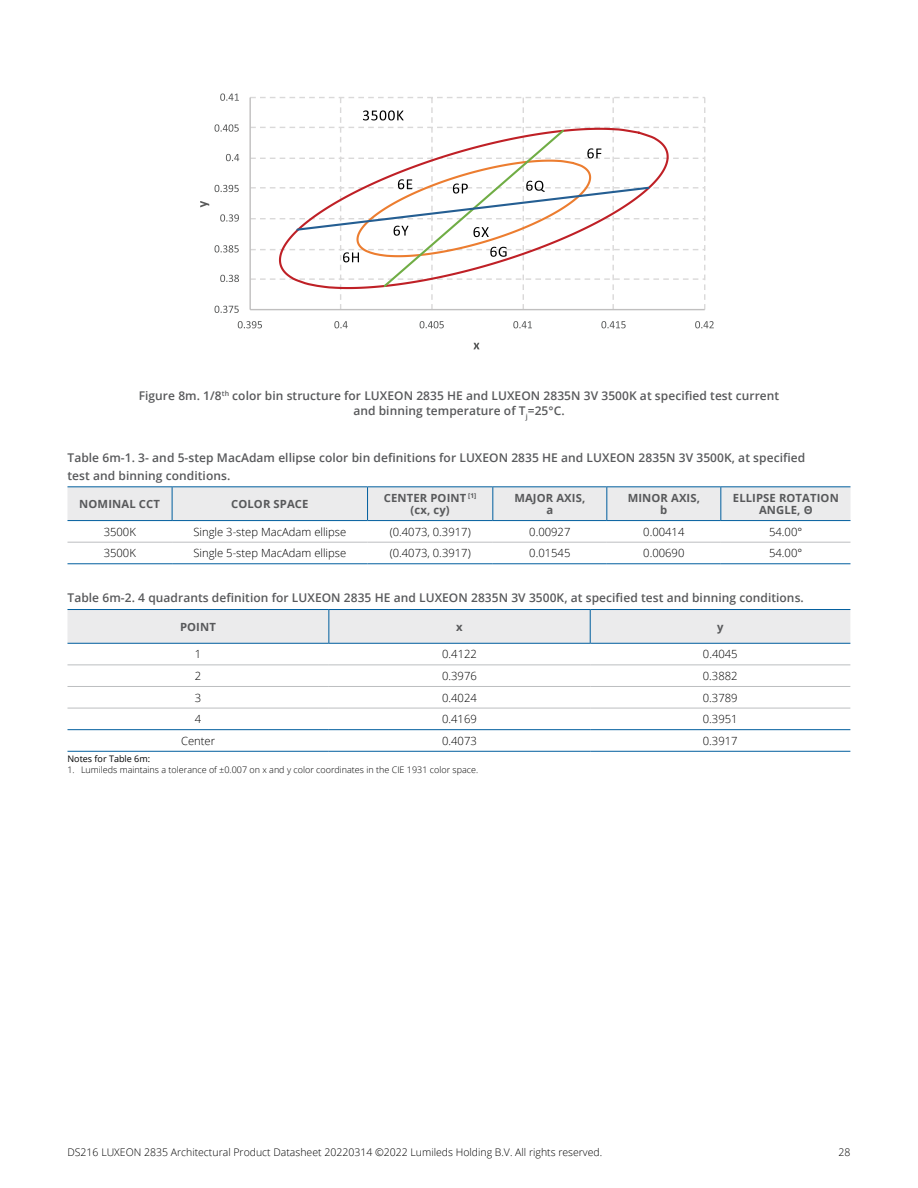
<style>
.page{position:relative;width:918px;height:1188px;background:#fff}
.page>*{position:absolute;margin:0;border:0;box-sizing:border-box;transform-origin:0 0}
.t1{font:600 12px/18px "Open Sans";letter-spacing:.005em;color:#58595b}
.t2{font:300 11.25px "Open Sans";color:#000}
.t3{font:700 11.25px/12.8px "Open Sans";letter-spacing:.01em;color:#58595b;text-align:center}
.t4{font:300 10.5px "Open Sans";color:#000}
.t5{font:300 9px "Open Sans";color:#000}
.t6{font:9px "Open Sans";color:#000}
.t7{font:700 6.6px "Open Sans";color:#58595b}
</style>
<div class="page">
<div style="left:68px;top:487px;width:782px;height:33px;background:#ebebec"></div>
<hr style="left:68px;top:486px;width:104px;height:1px;background:#005e9e">
<hr style="left:172px;top:486px;width:196px;height:1px;background:#005e9e">
<hr style="left:172px;top:487px;width:1px;height:33px;background:#005e9e">
<hr style="left:368px;top:486px;width:125px;height:1px;background:#005e9e">
<hr style="left:367px;top:487px;width:1px;height:33px;background:#005e9e">
<hr style="left:493px;top:486px;width:114px;height:1px;background:#005e9e">
<hr style="left:492px;top:487px;width:1px;height:33px;background:#005e9e">
<hr style="left:607px;top:486px;width:114px;height:1px;background:#005e9e">
<hr style="left:606px;top:487px;width:1px;height:33px;background:#005e9e">
<hr style="left:721px;top:486px;width:129px;height:1px;background:#005e9e">
<hr style="left:720px;top:487px;width:1px;height:33px;background:#005e9e">
<hr style="left:68px;top:520px;width:104px;height:1px;background:#005e9e">
<hr style="left:172px;top:520px;width:196px;height:1px;background:#005e9e">
<hr style="left:368px;top:520px;width:125px;height:1px;background:#005e9e">
<hr style="left:493px;top:520px;width:114px;height:1px;background:#005e9e">
<hr style="left:607px;top:520px;width:114px;height:1px;background:#005e9e">
<hr style="left:721px;top:520px;width:129px;height:1px;background:#005e9e">
<hr style="left:68px;top:542px;width:104px;height:1px;background:#bcbec0">
<hr style="left:172px;top:542px;width:196px;height:1px;background:#bcbec0">
<hr style="left:368px;top:542px;width:125px;height:1px;background:#bcbec0">
<hr style="left:493px;top:542px;width:114px;height:1px;background:#bcbec0">
<hr style="left:607px;top:542px;width:114px;height:1px;background:#bcbec0">
<hr style="left:721px;top:542px;width:129px;height:1px;background:#bcbec0">
<hr style="left:68px;top:563px;width:104px;height:1px;background:#005e9e">
<hr style="left:172px;top:563px;width:196px;height:1px;background:#005e9e">
<hr style="left:368px;top:563px;width:125px;height:1px;background:#005e9e">
<hr style="left:493px;top:563px;width:114px;height:1px;background:#005e9e">
<hr style="left:607px;top:563px;width:114px;height:1px;background:#005e9e">
<hr style="left:721px;top:563px;width:129px;height:1px;background:#005e9e">
<div style="left:68px;top:610px;width:782px;height:33px;background:#ebebec"></div>
<hr style="left:68px;top:729px;width:261px;height:1px;background:#005e9e">
<hr style="left:329px;top:729px;width:261px;height:1px;background:#005e9e">
<hr style="left:590px;top:729px;width:260px;height:1px;background:#005e9e">
<hr style="left:68px;top:609px;width:261px;height:1px;background:#005e9e">
<hr style="left:329px;top:609px;width:261px;height:1px;background:#005e9e">
<hr style="left:328px;top:610px;width:1px;height:33px;background:#005e9e">
<hr style="left:590px;top:609px;width:260px;height:1px;background:#005e9e">
<hr style="left:590px;top:610px;width:1px;height:33px;background:#005e9e">
<hr style="left:68px;top:643px;width:261px;height:1px;background:#005e9e">
<hr style="left:329px;top:643px;width:261px;height:1px;background:#005e9e">
<hr style="left:590px;top:643px;width:260px;height:1px;background:#005e9e">
<hr style="left:68px;top:665px;width:261px;height:1px;background:#bcbec0">
<hr style="left:329px;top:665px;width:261px;height:1px;background:#bcbec0">
<hr style="left:590px;top:665px;width:260px;height:1px;background:#bcbec0">
<hr style="left:68px;top:686px;width:261px;height:1px;background:#bcbec0">
<hr style="left:329px;top:686px;width:261px;height:1px;background:#bcbec0">
<hr style="left:590px;top:686px;width:260px;height:1px;background:#bcbec0">
<hr style="left:68px;top:708px;width:261px;height:1px;background:#bcbec0">
<hr style="left:329px;top:708px;width:261px;height:1px;background:#bcbec0">
<hr style="left:590px;top:708px;width:260px;height:1px;background:#bcbec0">
<hr style="left:68px;top:751px;width:261px;height:1px;background:#005e9e">
<hr style="left:329px;top:751px;width:261px;height:1px;background:#005e9e">
<hr style="left:590px;top:751px;width:260px;height:1px;background:#005e9e">
<hr style="left:249px;top:98px;width:2px;height:212px;background:#c0bfbf">
<svg style="left:215px;top:306px;width:24px;height:7px"></svg>
<svg style="left:220px;top:275px;width:19px;height:7px"></svg>
<svg style="left:215px;top:245px;width:24px;height:8px"></svg>
<svg style="left:220px;top:214px;width:19px;height:8px"></svg>
<svg style="left:215px;top:185px;width:24px;height:7px"></svg>
<svg style="left:226px;top:154px;width:13px;height:7px"></svg>
<svg style="left:215px;top:124px;width:24px;height:8px"></svg>
<svg style="left:220px;top:93px;width:19px;height:8px"></svg>
<svg style="left:238px;top:321px;width:24px;height:7px"></svg>
<svg style="left:334px;top:321px;width:110px;height:7px"></svg>
<svg style="left:513px;top:321px;width:19px;height:7px"></svg>
<svg style="left:601px;top:321px;width:25px;height:7px"></svg>
<svg style="left:695px;top:321px;width:19px;height:7px"></svg>
<svg style="left:200px;top:201px;width:9px;height:6px"></svg>
<svg style="left:473px;top:343px;width:6px;height:6px"></svg>
<svg style="left:250px;top:97px;width:455px;height:213px"></svg>
<p class="t1" style="left:139px;top:388px;width:642px;line-height:15px;text-align:center">Figure 8m. 1/8<sup>th</sup> color bin structure for LUXEON 2835 HE and LUXEON 2835N 3V 3500K at specified test current and binning temperature of T<sub>j</sub>=25°C.</p>
<p class="t1" style="left:68px;top:448px;width:739px">Table 6m-1. 3- and 5-step MacAdam ellipse color bin definitions for LUXEON 2835 HE and LUXEON 2835N 3V 3500K, at specified test and binning conditions.</p>
<p class="t3" style="left:79px;top:497px;width:68px">NOMI NAL CCT</p>
<p class="t3" style="left:231px;top:497px;width:77px">COLOR SPACE</p>
<p class="t3" style="left:384px;top:491px;width:75px">CENTER POINT</p>
<p class="t7" style="left:468px;top:491px;width:10px">[1]</p>
<p class="t3" style="left:411px;top:504px;width:41px">(CX, CY)</p>
<p class="t3" style="left:514px;top:491px;width:72px">MAJOR AXIS,<br>A</p>
<p class="t3" style="left:628px;top:491px;width:74px">MI NOR AXIS,<br>B</p>
<p class="t3" style="left:733px;top:491px;width:107px">ELLIPSE ROTATION<br>ANGLE, Θ</p>
<p class="t2" style="left:104px;top:524px;width:34px">3500K</p>
<p class="t2" style="left:193px;top:524px;width:154px">Single 3-step MacAdam ellipse</p>
<p class="t2" style="left:390px;top:524px;width:83px">(0.4073, 0.3917)</p>
<p class="t2" style="left:529px;top:524px;width:43px">0.00927</p>
<p class="t2" style="left:643px;top:524px;width:43px">0.00414</p>
<p class="t2" style="left:769px;top:524px;width:35px">54.00°</p>
<p class="t2" style="left:104px;top:545px;width:34px">3500K</p>
<p class="t2" style="left:193px;top:545px;width:154px">Single 5-step MacAdam ellipse</p>
<p class="t2" style="left:390px;top:545px;width:83px">(0.4073, 0.3917)</p>
<p class="t2" style="left:529px;top:545px;width:43px">0.01545</p>
<p class="t2" style="left:643px;top:545px;width:43px">0.00690</p>
<p class="t2" style="left:769px;top:545px;width:35px">54.00°</p>
<p class="t1" style="left:68px;top:589px;width:738px">Table 6m-2. 4 quadrants definition for LUXEON 2835 HE and LUXEON 2835N 3V 3500K, at specified test and binning conditions.</p>
<p class="t3" style="left:180px;top:620px;width:37px">POI NT</p>
<p class="t3" style="left:456px;top:620px;width:8px">X</p>
<p class="t3" style="left:717px;top:620px;width:8px">Y</p>
<p class="t2" style="left:195px;top:647px;width:8px">1</p>
<p class="t2" style="left:442px;top:647px;width:36px">0.4122</p>
<p class="t2" style="left:703px;top:647px;width:36px">0.4045</p>
<p class="t2" style="left:195px;top:668px;width:8px">2</p>
<p class="t2" style="left:442px;top:668px;width:36px">0.3976</p>
<p class="t2" style="left:703px;top:668px;width:36px">0.3882</p>
<p class="t2" style="left:195px;top:690px;width:8px">3</p>
<p class="t2" style="left:442px;top:690px;width:36px">0.4024</p>
<p class="t2" style="left:703px;top:690px;width:36px">0.3789</p>
<p class="t2" style="left:195px;top:711px;width:8px">4</p>
<p class="t2" style="left:442px;top:711px;width:36px">0.4169</p>
<p class="t2" style="left:703px;top:711px;width:36px">0.3951</p>
<p class="t2" style="left:181px;top:733px;width:36px">Center</p>
<p class="t2" style="left:442px;top:733px;width:36px">0.4073</p>
<p class="t2" style="left:703px;top:733px;width:36px">0.3917</p>
<p class="t6" style="left:68px;top:753px;width:84px">Notes for Table 6m:</p>
<p class="t5" style="left:68px;top:763px;width:412px">1. Lumileds maintains a tolerance of ±0.007 on x and y color coordinates in the CIE 1931 color space.</p>
<p class="t4" style="left:68px;top:1145px;width:536px">DS216 LUXEON 2835 Architectural Product Datasheet 20220314 ©2022 Lumileds Holding B.V. All rights reserved.</p>
<p class="t4" style="left:839px;top:1145px;width:13px">28</p>
</div>
